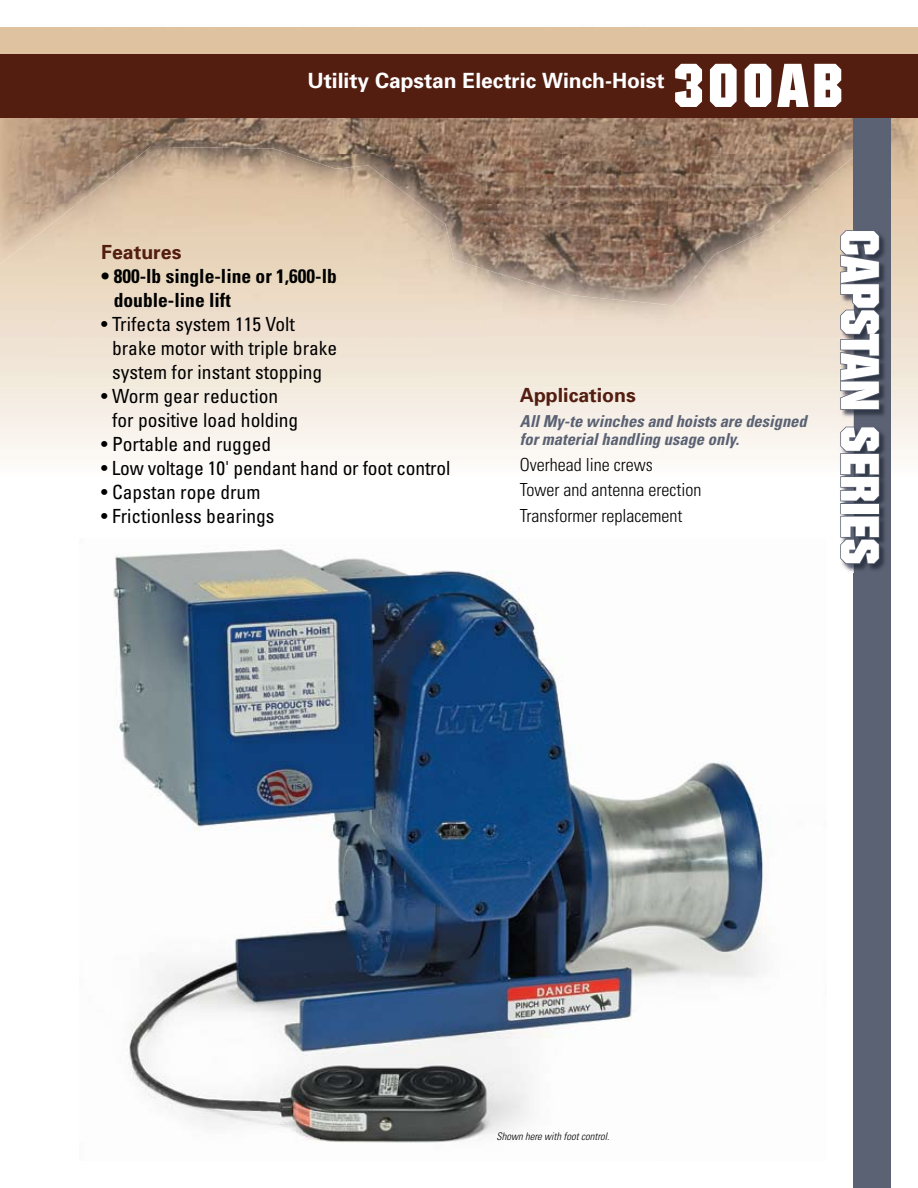
<style>
.page{position:relative;width:918px;height:1188px;background:#fff}
.page>*{position:absolute;margin:0;border:0;box-sizing:border-box;transform-origin:0 0}
.t1{font:60px "Diamond";letter-spacing:.075em;color:#fff}
.t2{font:52.5px "Diamond";color:#fff}
.t3{font:700 21px "Univers";color:#fff}
.t4{font:condensed 19.5px/24px "Univers";color:#000}
.t5{font:700 condensed 19.5px/24px "Univers";color:#000}
.t6{font:700 19.5px "Univers";color:#531d10}
.t7{font:300 condensed 18px/25.5px "Univers";color:#000}
.t8{font:italic 700 condensed 16.5px/18px "Univers";color:#5b6273}
.t9{font:italic 300 condensed 10.5px "Univers";color:#000}
</style>
<div class="page">
<hr style="left:0;top:715px;width:1px;height:199px;background:#dbdadd">
<hr style="left:0;top:944px;width:1px;height:244px;background:#dbdadd">
<hr style="left:0;top:488px;width:1px;height:198px;background:#dbdadd">
<svg style="left:0;top:388px;width:918px;height:139px"></svg>
<img style="left:54px;top:155px;width:378px;height:233px">
<img style="left:810px;top:205px;width:44px;height:183px">
<img style="left:0;top:118px;width:158px;height:87px">
<img style="left:157px;top:118px;width:697px;height:37px">
<img style="left:262px;top:155px;width:592px;height:50px">
<img style="left:0;top:205px;width:105px;height:51px">
<img style="left:419px;top:205px;width:315px;height:100px">
<img style="left:733px;top:205px;width:106px;height:51px">
<div style="left:0;top:255px;width:53px;height:50px;background:#ead9bf"></div>
<div style="left:854px;top:110px;width:37px;height:1078px;background:#5b6273"></div>
<div style="left:0;top:27px;width:918px;height:37px;background:#dfc3a0"></div>
<div style="left:0;top:54px;width:918px;height:64px;background:#531d10"></div>
<img style="left:113px;top:548px;width:657px;height:595px">
<img style="left:840px;top:411px;width:45px;height:161px">
<svg style="left:839px;top:230px;width:55px;height:181px"></svg>
<svg style="left:839px;top:426px;width:41px;height:76px"></svg>
<div style="left:840px;top:503px;width:40px;height:11px;border:2px solid #5b6273"></div>
<svg style="left:839px;top:515px;width:41px;height:50px"></svg>
<p class="t3" style="left:307px;top:67px;width:359px">Utility Capstan Electric Winch-Hoist</p>
<h1 class="t1" style="left:674px;top:57px;width:171px">300AB</h1>
<p class="t6" style="left:101px;top:240px;width:82px">Features</p>
<p class="t5" style="left:114px;top:264px;width:225px;text-indent:-13px">• 800-lb single-line or 1,600-lb double-line lift</p>
<p class="t4" style="left:112px;top:312px;width:227px;text-indent:-11px">• Trifecta system 115 Volt brake motor with triple brake system for instant stopping</p>
<p class="t4" style="left:112px;top:384px;width:188px;text-indent:-11px">• Worm gear reduction for positive load holding</p>
<p class="t4" style="left:101px;top:432px;width:172px">• Portable and rugged</p>
<p class="t4" style="left:101px;top:456px;width:351px">• Low voltage 10' pendant hand or foot control</p>
<p class="t4" style="left:101px;top:480px;width:161px">• Capstan rope drum</p>
<p class="t4" style="left:101px;top:504px;width:175px">• Frictionless bearings</p>
<p class="t6" style="left:520px;top:382px;width:117px">Applications</p>
<p class="t8" style="left:520px;top:412px;width:288px">All My-te winches and hoists are designed for material handling usage only.</p>
<p class="t7" style="left:520px;top:451px;width:183px">Overhead line crews<br>Tower and antenna erection<br>Transformer replacement</p>
<h2 class="t2" style="left:885px;top:230px;width:337px;rotate:90deg">CAPSTAN SERIES</h2>
<p class="t9" style="left:496px;top:1130px;width:115px">Shown here with foot control.</p>
</div>
